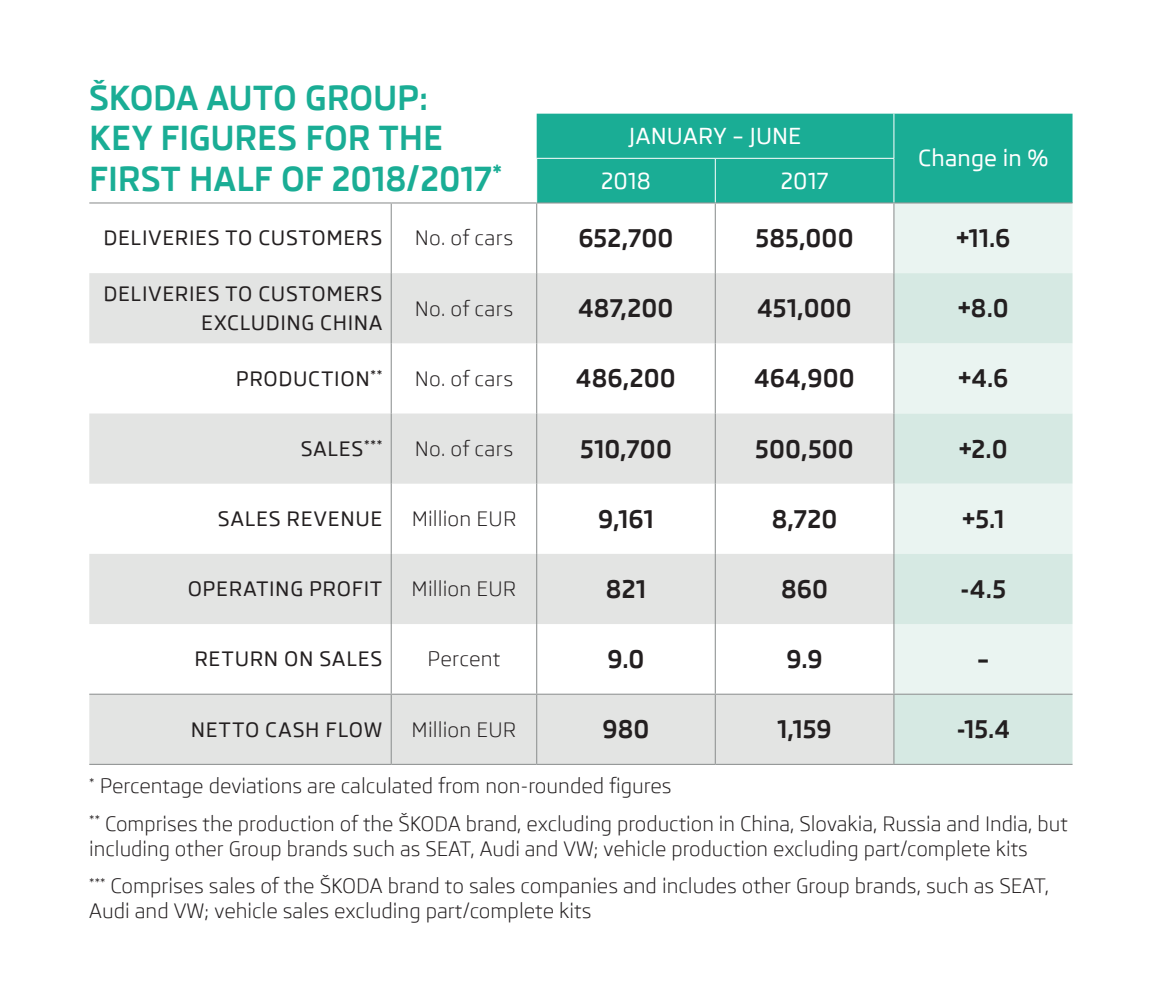
<style>
.page{position:relative;width:1161px;height:1008px;background:#fff}
.page>*{position:absolute;margin:0;border:0;box-sizing:border-box;transform-origin:0 0}
.t1{font:700 33.75px/40.5px "Skoda Pro";letter-spacing:-.005em;color:#1aad95}
.t2{font:700 24.75px "Skoda Pro";letter-spacing:.005em;color:#231f20}
.t3{font:500 22.5px "Skoda Pro";letter-spacing:.01em;color:#fff}
.t4{font:20.25px/37.6px "Skoda Pro";color:#231f20}
.t5{font:500 20.25px/29.2px "Skoda Pro";letter-spacing:.035em;color:#231f20;text-align:right}
</style>
<div class="page">
<div style="left:537px;top:114px;width:535px;height:88px;background:#1aad95"></div>
<div style="left:894px;top:203px;width:178px;height:70px;background:#eaf4f1"></div>
<svg style="left:89px;top:273px;width:804px;height:491px;fill:#e3e4e3"></svg>
<svg style="left:894px;top:273px;width:178px;height:491px;background:#deede8"></svg>
<hr style="left:89px;top:202px;width:302px;height:1px;background:#939696">
<hr style="left:391px;top:202px;width:146px;height:1px;background:#939696">
<hr style="left:537px;top:202px;width:178px;height:1px;background:#939696">
<hr style="left:715px;top:202px;width:179px;height:1px;background:#939696">
<hr style="left:894px;top:202px;width:178px;height:1px;background:#939696">
<hr style="left:391px;top:203px;width:1px;height:70px;background:#939696">
<hr style="left:536px;top:203px;width:1px;height:70px;background:#939696">
<hr style="left:715px;top:203px;width:1px;height:70px;background:#939696">
<hr style="left:893px;top:203px;width:1px;height:70px;background:#939696">
<hr style="left:391px;top:273px;width:1px;height:70px;background:#939696">
<hr style="left:536px;top:273px;width:1px;height:70px;background:#939696">
<hr style="left:715px;top:273px;width:1px;height:70px;background:#939696">
<hr style="left:893px;top:273px;width:1px;height:70px;background:#939696">
<hr style="left:391px;top:343px;width:1px;height:70px;background:#939696">
<hr style="left:536px;top:343px;width:1px;height:70px;background:#939696">
<hr style="left:715px;top:343px;width:1px;height:70px;background:#939696">
<hr style="left:893px;top:343px;width:1px;height:70px;background:#939696">
<hr style="left:391px;top:413px;width:1px;height:71px;background:#939696">
<hr style="left:536px;top:413px;width:1px;height:71px;background:#939696">
<hr style="left:715px;top:413px;width:1px;height:71px;background:#939696">
<hr style="left:893px;top:413px;width:1px;height:71px;background:#939696">
<hr style="left:391px;top:484px;width:1px;height:70px;background:#939696">
<hr style="left:536px;top:484px;width:1px;height:70px;background:#939696">
<hr style="left:715px;top:484px;width:1px;height:70px;background:#939696">
<hr style="left:893px;top:484px;width:1px;height:70px;background:#939696">
<hr style="left:391px;top:554px;width:1px;height:70px;background:#939696">
<hr style="left:536px;top:554px;width:1px;height:70px;background:#939696">
<hr style="left:715px;top:554px;width:1px;height:70px;background:#939696">
<hr style="left:893px;top:554px;width:1px;height:70px;background:#939696">
<hr style="left:391px;top:624px;width:1px;height:69px;background:#939696">
<hr style="left:536px;top:624px;width:1px;height:69px;background:#939696">
<hr style="left:715px;top:624px;width:1px;height:69px;background:#939696">
<hr style="left:893px;top:624px;width:1px;height:69px;background:#939696">
<hr style="left:391px;top:695px;width:1px;height:69px;background:#939696">
<hr style="left:536px;top:695px;width:1px;height:69px;background:#939696">
<hr style="left:715px;top:695px;width:1px;height:69px;background:#939696">
<hr style="left:893px;top:695px;width:1px;height:69px;background:#939696">
<hr style="left:893px;top:114px;width:1px;height:44px;background:#fff">
<hr style="left:536px;top:158px;width:179px;height:1px;background:#fff">
<hr style="left:715px;top:158px;width:179px;height:1px;background:#fff">
<hr style="left:715px;top:159px;width:1px;height:43px;background:#fff">
<hr style="left:893px;top:159px;width:1px;height:43px;background:#fff">
<hr style="left:89px;top:693px;width:302px;height:2px;background:#939696">
<hr style="left:391px;top:693px;width:146px;height:2px;background:#939696">
<hr style="left:537px;top:693px;width:178px;height:2px;background:#939696">
<hr style="left:715px;top:693px;width:179px;height:2px;background:#939696">
<hr style="left:894px;top:693px;width:178px;height:2px;background:#939696">
<hr style="left:89px;top:764px;width:302px;height:1px;background:#939696">
<hr style="left:391px;top:764px;width:146px;height:1px;background:#939696">
<hr style="left:537px;top:764px;width:178px;height:1px;background:#939696">
<hr style="left:715px;top:764px;width:179px;height:1px;background:#939696">
<hr style="left:894px;top:764px;width:178px;height:1px;background:#939696">
<h1 class="t1" style="left:89px;top:78px;width:414px">ŠKODA AUTO GROUP:<br>KEY FIGURES FOR THE<br>FIRST HALF OF 2018/2017<sup>*</sup></h1>
<p class="t3" style="left:629px;top:123px;width:174px">JANUARY – JUNE</p>
<p class="t3" style="left:601px;top:168px;width:51px">2018</p>
<p class="t3" style="left:781px;top:168px;width:49px">2017</p>
<p class="t3" style="left:918px;top:145px;width:132px">Change in %</p>
<p class="t5" style="left:104px;top:224px;width:280px">DELIVERIES TO CUSTOMERS</p>
<p class="t4" style="left:415px;top:219px;width:100px">No. of cars</p>
<p class="t2" style="left:578px;top:224px;width:97px">652,700</p>
<p class="t2" style="left:755px;top:224px;width:100px">585,000</p>
<p class="t2" style="left:956px;top:224px;width:56px">+11.6</p>
<p class="t5" style="left:104px;top:279px;width:280px">DELIVERIES TO CUSTOMERS<br>EXCLUDING CHINA</p>
<p class="t4" style="left:415px;top:290px;width:100px">No. of cars</p>
<p class="t2" style="left:578px;top:294px;width:97px">487,200</p>
<p class="t2" style="left:757px;top:294px;width:96px">451,000</p>
<p class="t2" style="left:958px;top:294px;width:53px">+8.0</p>
<p class="t5" style="left:236px;top:364px;width:148px">PRODUCTION<sup>**</sup></p>
<p class="t4" style="left:415px;top:360px;width:100px">No. of cars</p>
<p class="t2" style="left:576px;top:364px;width:101px">486,200</p>
<p class="t2" style="left:754px;top:364px;width:102px">464,900</p>
<p class="t2" style="left:958px;top:364px;width:52px">+4.6</p>
<p class="t5" style="left:301px;top:434px;width:83px">SALES<sup>***</sup></p>
<p class="t4" style="left:415px;top:430px;width:100px">No. of cars</p>
<p class="t2" style="left:580px;top:434px;width:93px">510,700</p>
<p class="t2" style="left:755px;top:434px;width:100px">500,500</p>
<p class="t2" style="left:959px;top:434px;width:50px">+2.0</p>
<p class="t5" style="left:218px;top:504px;width:166px">SALES REVENUE</p>
<p class="t4" style="left:412px;top:500px;width:106px">Million EUR</p>
<p class="t2" style="left:598px;top:504px;width:57px">9,161</p>
<p class="t2" style="left:772px;top:504px;width:67px">8,720</p>
<p class="t2" style="left:962px;top:504px;width:44px">+5.1</p>
<p class="t5" style="left:188px;top:574px;width:196px">OPERATING PROFIT</p>
<p class="t4" style="left:412px;top:570px;width:106px">Million EUR</p>
<p class="t2" style="left:606px;top:574px;width:42px">821</p>
<p class="t2" style="left:781px;top:574px;width:49px">860</p>
<p class="t2" style="left:960px;top:574px;width:47px">-4.5</p>
<p class="t5" style="left:194px;top:645px;width:189px">RETURN ON SALES</p>
<p class="t4" style="left:427px;top:640px;width:75px">Percent</p>
<p class="t2" style="left:607px;top:645px;width:39px">9.0</p>
<p class="t2" style="left:786px;top:645px;width:38px">9.9</p>
<p class="t2" style="left:977px;top:645px;width:14px">–</p>
<p class="t5" style="left:191px;top:715px;width:193px">NETTO CASH FLOW</p>
<p class="t4" style="left:412px;top:711px;width:106px">Million EUR</p>
<p class="t2" style="left:602px;top:715px;width:48px">980</p>
<p class="t2" style="left:777px;top:715px;width:56px">1,159</p>
<p class="t2" style="left:956px;top:715px;width:55px">-15.4</p>
<p class="t4" style="left:89px;top:767px;width:980px"><sup>*</sup> Percentage deviations are calculated from non-rounded figures<br><sup>**</sup> Comprises the production of the ŠKODA brand, excluding production in China, Slovakia, Russia and India, but</p>
<p class="t4" style="left:89px;top:830px;width:961px">including other Group brands such as SEAT, Audi and VW; vehicle production excluding part/complete kits<br><sup>***</sup> Comprises sales of the ŠKODA brand to sales companies and includes other Group brands, such as SEAT,</p>
<p class="t4" style="left:89px;top:892px;width:504px">Audi and VW; vehicle sales excluding part/complete kits</p>
</div>
